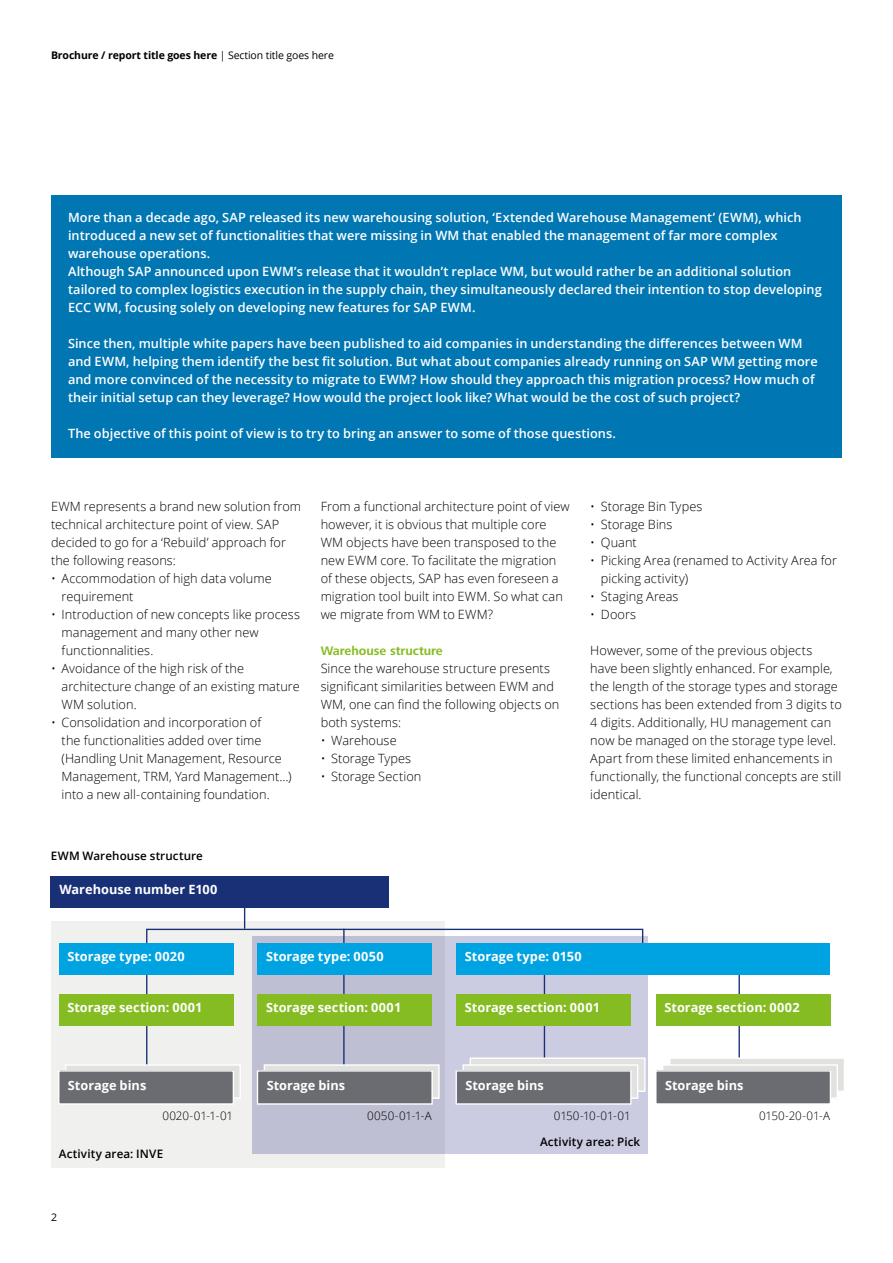
<style>
.page{position:relative;width:893px;height:1263px;background:#fff}
.page>*{position:absolute;margin:0;border:0;box-sizing:border-box;transform-origin:0 0}
.t1{font:300 12.75px/18px "Open Sans";letter-spacing:.005em;color:#000}
.t2{font:600 12.75px/18px "Open Sans";letter-spacing:.005em;color:#fff}
.t3{font:700 12.75px "Open Sans";color:#fff}
.t4{font:700 12.75px "Frutiger Next Pro";color:#85bc22}
.t5{font:600 11.7px "Open Sans";letter-spacing:.01em;color:#000}
.t6{font:300 11.7px "Open Sans";letter-spacing:-.01em;color:#000}
.t7{font:700 11.7px "Frutiger Next Pro";letter-spacing:-.01em;color:#fff}
.t8{font:700 10.5px "Open Sans";letter-spacing:-.01em;color:#000}
.t9{font:10.5px "Open Sans";color:#000}
.s1{font-weight:400}
</style>
<div class="page">
<div style="left:51px;top:921px;width:394px;height:246px;background:#f0f0ef"></div>
<div style="left:253px;top:936px;width:395px;height:218px;background:linear-gradient(to right,#bcbccf,#cecee6)"></div>
<hr style="left:738px;top:970px;width:2px;height:97px;background:#193076">
<svg style="left:145px;top:928px;width:499px;height:141px"></svg>
<div style="left:470px;top:1058px;width:175px;height:33px;background:#e1e1e0"></div>
<div style="left:470px;top:1057px;width:175px;height:35px;border:1px solid #fff"></div>
<div style="left:670px;top:1058px;width:174px;height:33px;background:#e1e1e0"></div>
<div style="left:669px;top:1057px;width:176px;height:35px;border:1px solid #fff"></div>
<div style="left:66px;top:1065px;width:174px;height:33px;background:#e1e1e0"></div>
<div style="left:65px;top:1064px;width:176px;height:35px;border:1px solid #fff"></div>
<div style="left:264px;top:1065px;width:175px;height:33px;background:#e1e1e0"></div>
<div style="left:264px;top:1064px;width:176px;height:35px;border:1px solid #fff"></div>
<div style="left:463px;top:1065px;width:175px;height:33px;background:#e1e1e0"></div>
<div style="left:462px;top:1064px;width:176px;height:35px;border:1px solid #fff"></div>
<div style="left:663px;top:1065px;width:174px;height:33px;background:#e1e1e0"></div>
<div style="left:662px;top:1064px;width:176px;height:35px;border:1px solid #fff"></div>
<div style="left:51px;top:876px;width:338px;height:31px;background:#193076"></div>
<div style="left:59px;top:943px;width:174px;height:32px;background:#00a3e2"></div>
<div style="left:258px;top:943px;width:174px;height:32px;background:#00a3e2"></div>
<div style="left:456px;top:943px;width:374px;height:32px;background:#00a3e2"></div>
<div style="left:59px;top:1071px;width:174px;height:33px;background:#6a6c71"></div>
<div style="left:58px;top:1070px;width:176px;height:35px;border:1px solid #fff"></div>
<div style="left:257px;top:1071px;width:175px;height:33px;background:#6a6c71"></div>
<div style="left:257px;top:1070px;width:176px;height:35px;border:1px solid #fff"></div>
<div style="left:456px;top:1071px;width:175px;height:33px;background:#6a6c71"></div>
<div style="left:456px;top:1070px;width:175px;height:35px;border:1px solid #fff"></div>
<div style="left:656px;top:1071px;width:174px;height:33px;background:#6a6c71"></div>
<div style="left:655px;top:1070px;width:176px;height:35px;border:1px solid #fff"></div>
<div style="left:59px;top:994px;width:174px;height:31px;background:#85bc22"></div>
<div style="left:258px;top:994px;width:174px;height:31px;background:#85bc22"></div>
<div style="left:456px;top:994px;width:175px;height:31px;background:#85bc22"></div>
<div style="left:656px;top:994px;width:174px;height:31px;background:#85bc22"></div>
<svg style="left:244px;top:907px;width:1px;height:22px"></svg>
<div style="left:51px;top:195px;width:791px;height:262px;background:#0076b3"></div>
<p class="t8" style="left:51px;top:48px;width:284px">Brochure / report title goes here <span class="s1">| Section title goes here</span></p>
<p class="t2" style="left:68px;top:208px;width:755px">More than a decade ago, SAP released its new warehousing solution, ‘Extended Warehouse Management’ (EWM), which introduced a new set of functionalities that were missing in WM that enabled the management of far more complex warehouse operations.<br>Although SAP announced upon EWM’s release that it wouldn’t replace WM, but would rather be an additional solution tailored to complex logistics execution in the supply chain, they simultaneously declared their intention to stop developing ECC WM, focusing solely on developing new features for SAP EWM.</p>
<p class="t2" style="left:68px;top:334px;width:751px">Since then, multiple white papers have been published to aid companies in understanding the differences between WM and EWM, helping them identify the best fit solution. But what about companies already running on SAP WM getting more and more convinced of the necessity to migrate to EWM? How should they approach this migration process? How much of their initial setup can they leverage? How would the project look like? What would be the cost of such project?</p>
<p class="t2" style="left:68px;top:424px;width:549px">The objective of this point of view is to try to bring an answer to some of those questions.</p>
<p class="t1" style="left:51px;top:497px;width:252px">EWM represents a brand new solution from technical architecture point of view. SAP decided to go for a ‘Rebuild’ approach for the following reasons:</p>
<p class="t1" style="left:62px;top:569px;width:212px;text-indent:-11px">• Accommodation of high data volume requirement</p>
<p class="t1" style="left:62px;top:605px;width:240px;text-indent:-11px">• Introduction of new concepts like process management and many other new functionnalities.</p>
<p class="t1" style="left:62px;top:659px;width:240px;text-indent:-11px">• Avoidance of the high risk of the architecture change of an existing mature<br>WM solution.</p>
<p class="t1" style="left:62px;top:713px;width:232px;text-indent:-11px">• Consolidation and incorporation of<br>the functionalities added over time (Handling Unit Management, Resource Management, TRM, Yard Management…) into a new all-containing foundation.</p>
<p class="t5" style="left:51px;top:847px;width:154px">EWM Warehouse structure</p>
<p class="t3" style="left:59px;top:880px;width:160px">Warehouse number E100</p>
<p class="t1" style="left:321px;top:497px;width:251px">From a functional architecture point of view however, it is obvious that multiple core WM objects have been transposed to the new EWM core. To facilitate the migration of these objects, SAP has even foreseen a migration tool built into EWM. So what can we migrate from WM to EWM?</p>
<p class="t4" style="left:321px;top:643px;width:123px">Warehouse structure</p>
<p class="t1" style="left:321px;top:659px;width:240px">Since the warehouse structure presents significant similarities between EWM and WM, one can find the following objects on both systems:</p>
<p class="t1" style="left:321px;top:731px;width:78px">• Warehouse</p>
<p class="t1" style="left:321px;top:749px;width:92px">• Storage Types</p>
<p class="t1" style="left:321px;top:767px;width:102px">• Storage Section</p>
<p class="t1" style="left:590px;top:497px;width:114px">• Storage Bin Types</p>
<p class="t1" style="left:590px;top:515px;width:84px">• Storage Bins</p>
<p class="t1" style="left:590px;top:533px;width:48px">• Quant</p>
<p class="t1" style="left:601px;top:551px;width:238px;text-indent:-11px">• Picking Area (renamed to Activity Area for picking activity)</p>
<p class="t1" style="left:590px;top:587px;width:90px">• Staging Areas</p>
<p class="t1" style="left:590px;top:605px;width:47px">• Doors</p>
<p class="t1" style="left:590px;top:641px;width:253px">However, some of the previous objects have been slightly enhanced. For example, the length of the storage types and storage sections has been extended from 3 digits to 4 digits. Additionally, HU management can now be managed on the storage type level.<br>Apart from these limited enhancements in functionally, the functional concepts are still identical.</p>
<p class="t3" style="left:67px;top:948px;width:119px">Storage type: 0020</p>
<p class="t3" style="left:266px;top:948px;width:119px">Storage type: 0050</p>
<p class="t3" style="left:465px;top:948px;width:118px">Storage type: 0150</p>
<p class="t3" style="left:67px;top:998px;width:137px">Storage section: 0001</p>
<p class="t3" style="left:266px;top:998px;width:137px">Storage section: 0001</p>
<p class="t3" style="left:465px;top:998px;width:137px">Storage section: 0001</p>
<p class="t3" style="left:664px;top:998px;width:137px">Storage section: 0002</p>
<p class="t7" style="left:78px;top:1075px;width:67px">Storage bins</p>
<p class="t7" style="left:277px;top:1075px;width:67px">Storage bins</p>
<p class="t7" style="left:475px;top:1075px;width:67px">Storage bins</p>
<p class="t7" style="left:675px;top:1075px;width:67px">Storage bins</p>
<p class="t3" style="left:68px;top:1076px;width:80px">Storage bins</p>
<p class="t3" style="left:267px;top:1076px;width:80px">Storage bins</p>
<p class="t3" style="left:465px;top:1076px;width:80px">Storage bins</p>
<p class="t3" style="left:665px;top:1076px;width:80px">Storage bins</p>
<p class="t6" style="left:163px;top:1108px;width:72px">0020-01-1-01</p>
<p class="t5" style="left:59px;top:1146px;width:106px">Activity area: INVE</p>
<p class="t6" style="left:367px;top:1108px;width:66px">0050-01-1-A</p>
<p class="t6" style="left:554px;top:1108px;width:78px">0150-10-01-01</p>
<p class="t6" style="left:759px;top:1108px;width:73px">0150-20-01-A</p>
<p class="t5" style="left:540px;top:1133px;width:102px">Activity area: Pick</p>
<p class="t9" style="left:51px;top:1210px;width:8px">2</p>
</div>
